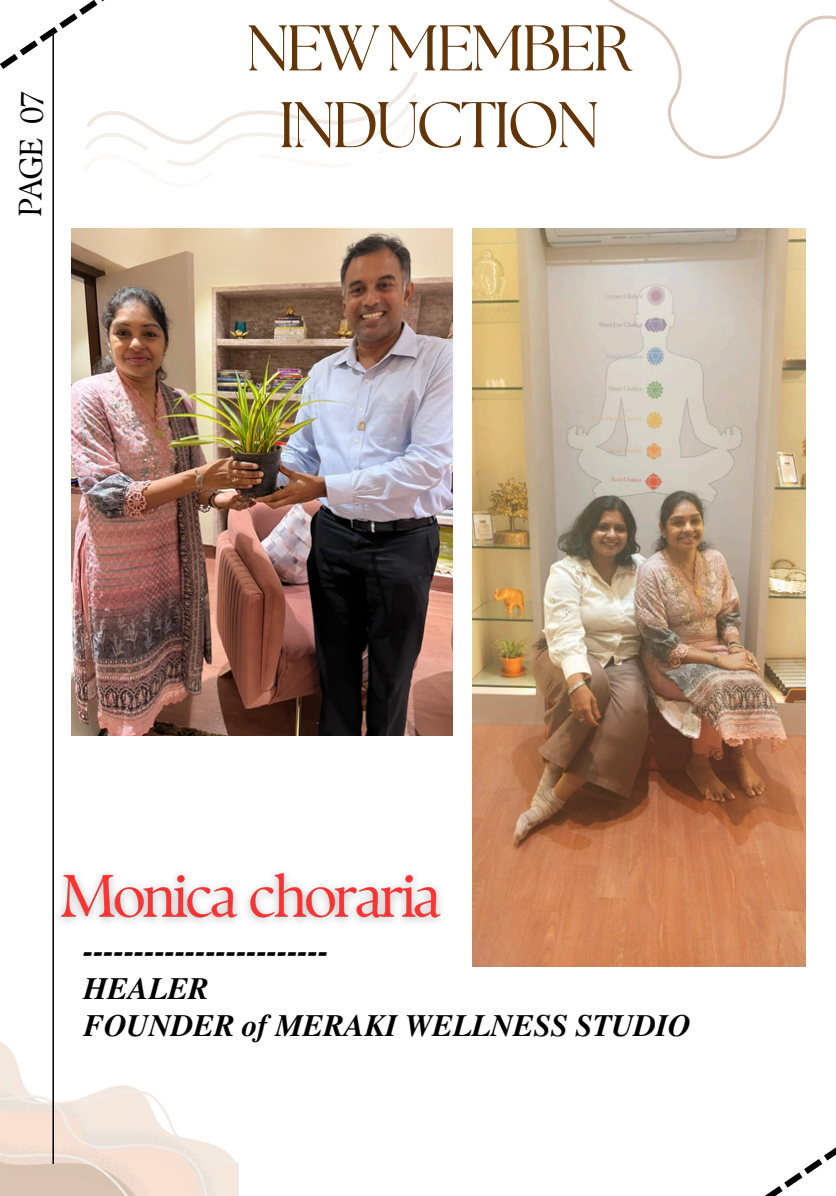
<style>
.page{position:relative;width:836px;height:1196px;background:#fff}
.page>*{position:absolute;margin:0;border:0;box-sizing:border-box;transform-origin:0 0}
.t1{font:64.4px/76.8px "The Seasons";letter-spacing:-.05em;color:#633507;text-align:center}
.t2{font:32px "TY Serif D";color:#000}
.t3{font:italic 700 31.2px "Te X Gyre Termes";letter-spacing:-.005em;color:#000}
</style>
<div class="page">
<img style="left:0;top:1042px;width:238px;height:153px">
<hr style="left:52px;top:32px;width:2px;height:1131px;background:#000">
<svg style="left:766px;top:1147px;width:70px;height:48px"></svg>
<svg style="left:608px;top:0;width:228px;height:159px"></svg>
<svg style="left:0;top:0;width:418px;height:188px"></svg>
<img style="left:72px;top:228px;width:381px;height:507px">
<img style="left:472px;top:228px;width:333px;height:738px">
<img style="left:52px;top:858px;width:389px;height:78px">
<p class="t2" style="left:11px;top:216px;width:127px;rotate:-89deg">PAGE 07</p>
<h3 class="t1" style="left:246px;top:14px;width:387px">NEW MEMBER<br>INDUCTION</h3>
<p class="t3" style="left:84px;top:927px;width:246px">------------------------</p>
<p class="t3" style="left:84px;top:965px;width:127px">HEALER</p>
<p class="t3" style="left:84px;top:1002px;width:608px">FOUNDER of MERAKI WELLNESS STUDIO</p>
</div>
